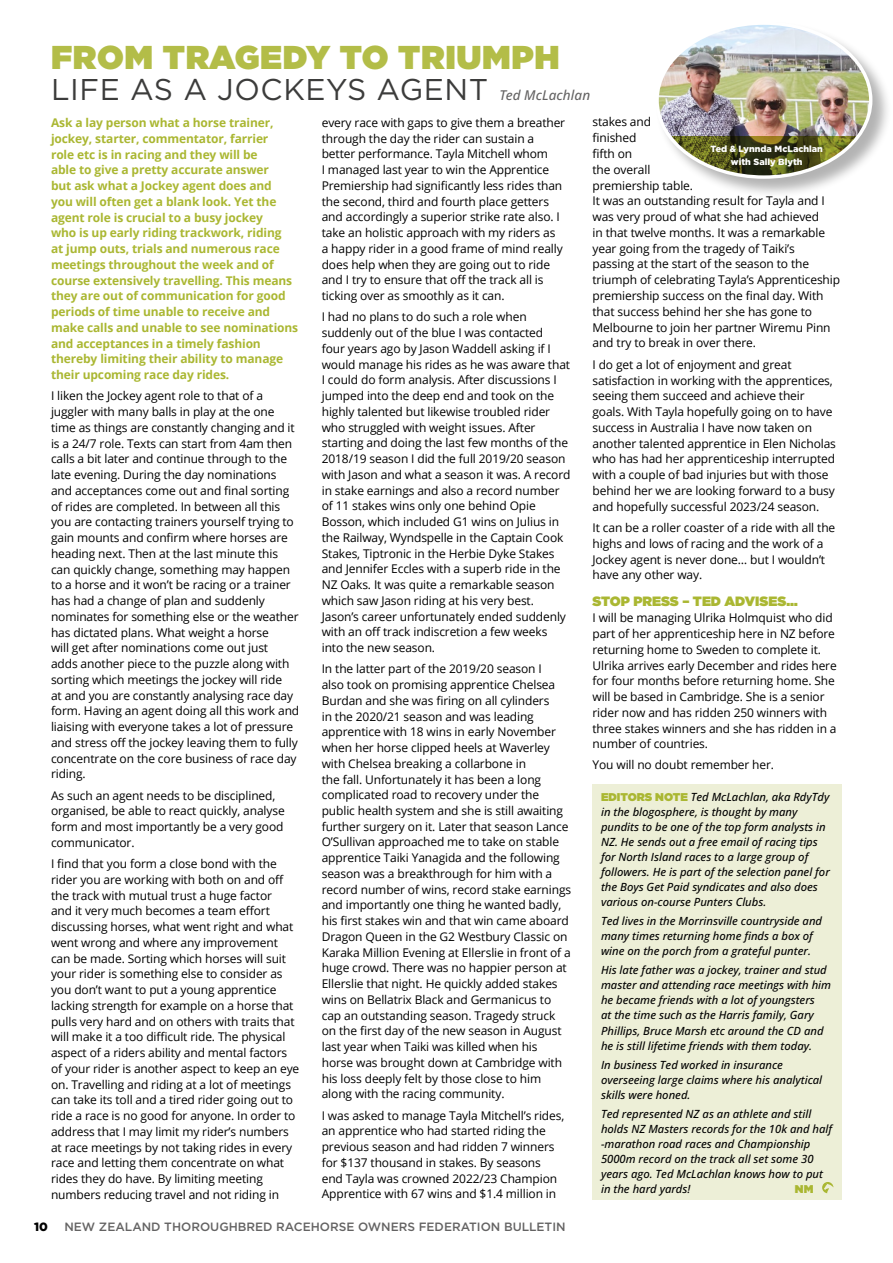
<style>
.page{position:relative;width:893px;height:1263px;background:#fff}
.page>*{position:absolute;margin:0;border:0;box-sizing:border-box;transform-origin:0 0}
.t1{font:900 33px "Gotham";letter-spacing:.02em;color:#b3bd48}
.t2{font:30px "Gotham";letter-spacing:.02em;color:#3c3c3b}
.t3{font:900 13.5px "Gotham";color:#aab732}
.t4{font:italic 500 13.5px "Open Sans";letter-spacing:.01em;color:#646363}
.t5{font:12px/15.8px "Open Sans";letter-spacing:-.01em;color:#000}
.t6{font:700 12px/15.8px "Open Sans";letter-spacing:-.01em;color:#aab732}
.t7{font:500 12px "Gotham";color:#646363}
.t8{font:900 12px "Gotham";color:#000}
.t9{font:italic 500 11.25px/15px "Open Sans";color:#000}
.t10{font:900 11.25px "Gotham";color:#aab732}
.t11{font:900 9px/13.5px "Gotham";color:#fff;text-align:center}
.s1{font-family:"Gotham";font-weight:900;font-style:normal;color:#aab732}
</style>
<div class="page">
<div style="left:592px;top:784px;width:250px;height:415px;background:#edefd7"></div>
<svg style="left:822px;top:1182px;width:11px;height:11px"></svg>
<div style="left:656px;top:22px;width:236px;height:177px;background:#000;opacity:.3"></div>
<img style="left:657px;top:23px;width:214px;height:154px">
<svg style="left:665px;top:136px;width:204px;height:41px"></svg>
<h1 class="t1" style="left:51px;top:34px;width:510px">FROM TRAGEDY TO TRIUMPH</h1>
<h2 class="t2" style="left:51px;top:70px;width:439px">LIFE AS A JOCKEYS AGENT</h2>
<p class="t4" style="left:500px;top:86px;width:92px">Ted McLachlan</p>
<p class="t6" style="left:51px;top:115px;width:249px">Ask a lay person what a horse trainer, jockey, starter, commentator, farrier<br>role etc is in racing and they will be<br>able to give a pretty accurate answer<br>but ask what a Jockey agent does and<br>you will often get a blank look. Yet the agent role is crucial to a busy jockey<br>who is up early riding trackwork, riding<br>at jump outs, trials and numerous race meetings throughout the week and of course extensively travelling. This means they are out of communication for good periods of time unable to receive and make calls and unable to see nominations and acceptances in a timely fashion thereby limiting their ability to manage their upcoming race day rides.</p>
<p class="t5" style="left:51px;top:388px;width:250px">I liken the Jockey agent role to that of a juggler with many balls in play at the one time as things are constantly changing and it is a 24/7 role. Texts can start from 4am then calls a bit later and continue through to the late evening. During the day nominations and acceptances come out and final sorting of rides are completed. In between all this you are contacting trainers yourself trying to gain mounts and confirm where horses are heading next. Then at the last minute this can quickly change, something may happen to a horse and it won’t be racing or a trainer has had a change of plan and suddenly nominates for something else or the weather has dictated plans. What weight a horse<br>will get after nominations come out just<br>adds another piece to the puzzle along with sorting which meetings the jockey will ride<br>at and you are constantly analysing race day form. Having an agent doing all this work and liaising with everyone takes a lot of pressure and stress off the jockey leaving them to fully concentrate on the core business of race day riding.</p>
<p class="t5" style="left:51px;top:787px;width:235px">As such an agent needs to be disciplined, organised, be able to react quickly, analyse form and most importantly be a very good communicator.</p>
<p class="t5" style="left:51px;top:856px;width:250px">I find that you form a close bond with the rider you are working with both on and off the track with mutual trust a huge factor<br>and it very much becomes a team effort discussing horses, what went right and what went wrong and where any improvement can be made. Sorting which horses will suit your rider is something else to consider as you don’t want to put a young apprentice lacking strength for example on a horse that pulls very hard and on others with traits that will make it a too difficult ride. The physical aspect of a riders ability and mental factors of your rider is another aspect to keep an eye on. Travelling and riding at a lot of meetings can take its toll and a tired rider going out to ride a race is no good for anyone. In order to address that I may limit my rider’s numbers at race meetings by not taking rides in every race and letting them concentrate on what rides they do have. By limiting meeting numbers reducing travel and not riding in</p>
<p class="t5" style="left:322px;top:114px;width:245px">every race with gaps to give them a breather through the day the rider can sustain a better performance. Tayla Mitchell whom<br>I managed last year to win the Apprentice Premiership had significantly less rides than the second, third and fourth place getters and accordingly a superior strike rate also. I take an holistic approach with my riders as<br>a happy rider in a good frame of mind really does help when they are going out to ride and I try to ensure that off the track all is ticking over as smoothly as it can.</p>
<p class="t5" style="left:322px;top:309px;width:250px">I had no plans to do such a role when suddenly out of the blue I was contacted<br>four years ago by Jason Waddell asking if I would manage his rides as he was aware that I could do form analysis. After discussions I jumped into the deep end and took on the highly talented but likewise troubled rider who struggled with weight issues. After starting and doing the last few months of the 2018/19 season I did the full 2019/20 season with Jason and what a season it was. A record in stake earnings and also a record number of 11 stakes wins only one behind Opie Bosson, which included G1 wins on Julius in the Railway, Wyndspelle in the Captain Cook Stakes, Tiptronic in the Herbie Dyke Stakes and Jennifer Eccles with a superb ride in the NZ Oaks. It was quite a remarkable season which saw Jason riding at his very best.<br>Jason’s career unfortunately ended suddenly with an off track indiscretion a few weeks into the new season.</p>
<p class="t5" style="left:322px;top:661px;width:251px">In the latter part of the 2019/20 season I<br>also took on promising apprentice Chelsea Burdan and she was firing on all cylinders<br>in the 2020/21 season and was leading apprentice with 18 wins in early November when her horse clipped heels at Waverley with Chelsea breaking a collarbone in<br>the fall. Unfortunately it has been a long complicated road to recovery under the public health system and she is still awaiting further surgery on it. Later that season Lance O’Sullivan approached me to take on stable apprentice Taiki Yanagida and the following season was a breakthrough for him with a record number of wins, record stake earnings and importantly one thing he wanted badly, his first stakes win and that win came aboard Dragon Queen in the G2 Westbury Classic on Karaka Million Evening at Ellerslie in front of a huge crowd. There was no happier person at Ellerslie that night. He quickly added stakes wins on Bellatrix Black and Germanicus to cap an outstanding season. Tragedy struck on the first day of the new season in August last year when Taiki was killed when his horse was brought down at Cambridge with his loss deeply felt by those close to him along with the racing community.</p>
<p class="t5" style="left:322px;top:1107px;width:244px">I was asked to manage Tayla Mitchell’s rides, an apprentice who had started riding the previous season and had ridden 7 winners for $137 thousand in stakes. By seasons end Tayla was crowned 2022/23 Champion Apprentice with 67 wins and $1.4 million in</p>
<p class="t8" style="left:34px;top:1218px;width:15px">10</p>
<p class="t7" style="left:64px;top:1218px;width:503px">NEW ZEALAND THOROUGHBRED RACEHORSE OWNERS FEDERATION BULLETIN</p>
<p class="t5" style="left:592px;top:114px;width:249px">stakes and<br>finished<br>fifth on<br>the overall<br>premiership table.<br>It was an outstanding result for Tayla and I was very proud of what she had achieved<br>in that twelve months. It was a remarkable year going from the tragedy of Taiki’s<br>passing at the start of the season to the triumph of celebrating Tayla’s Apprenticeship premiership success on the final day. With that success behind her she has gone to<br>Melbourne to join her partner Wiremu Pinn and try to break in over there.</p>
<p class="t5" style="left:592px;top:356px;width:245px">I do get a lot of enjoyment and great satisfaction in working with the apprentices, seeing them succeed and achieve their goals. With Tayla hopefully going on to have success in Australia I have now taken on another talented apprentice in Elen Nicholas who has had her apprenticeship interrupted with a couple of bad injuries but with those behind her we are looking forward to a busy and hopefully successful 2023/24 season.</p>
<p class="t5" style="left:592px;top:519px;width:244px">It can be a roller coaster of a ride with all the highs and lows of racing and the work of a Jockey agent is never done… but I wouldn’t have any other way.</p>
<p class="t3" style="left:592px;top:592px;width:207px">STOP PRESS – TED ADVISES…</p>
<p class="t5" style="left:592px;top:610px;width:246px">I will be managing Ulrika Holmquist who did part of her apprenticeship here in NZ before returning home to Sweden to complete it.<br>Ulrika arrives early December and rides here for four months before returning home. She will be based in Cambridge. She is a senior rider now and has ridden 250 winners with three stakes winners and she has ridden in a number of countries.</p>
<p class="t5" style="left:592px;top:756px;width:183px">You will no doubt remember her.</p>
<p class="t9" style="left:601px;top:789px;width:230px"><span class="s1">EDITORS NOTE</span> Ted McLachlan, aka RdyTdy in the blogosphere, is thought by many pundits to be one of the top form analysts in NZ. He sends out a free email of racing tips for North Island races to a large group of followers. He is part of the selection panel for the Boys Get Paid syndicates and also does various on-course Punters Clubs.</p>
<p class="t9" style="left:601px;top:913px;width:223px">Ted lives in the Morrinsville countryside and many times returning home finds a box of wine on the porch from a grateful punter.</p>
<p class="t9" style="left:601px;top:962px;width:232px">His late father was a jockey, trainer and stud master and attending race meetings with him he became friends with a lot of youngsters<br>at the time such as the Harris family, Gary Phillips, Bruce Marsh etc around the CD and he is still lifetime friends with them today.</p>
<p class="t9" style="left:601px;top:1057px;width:223px">In business Ted worked in insurance overseeing large claims where his analytical skills were honed.</p>
<p class="t9" style="left:601px;top:1106px;width:233px">Ted represented NZ as an athlete and still holds NZ Masters records for the 10k and half -marathon road races and Championship 5000m record on the track all set some 30 years ago. Ted McLachlan knows how to put in the hard yards!</p>
<p class="t11" style="left:711px;top:142px;width:114px">Ted &amp; Lynnda McLachlan with Sally Blyth</p>
<p class="t10" style="left:795px;top:1181px;width:20px">NM</p>
</div>
